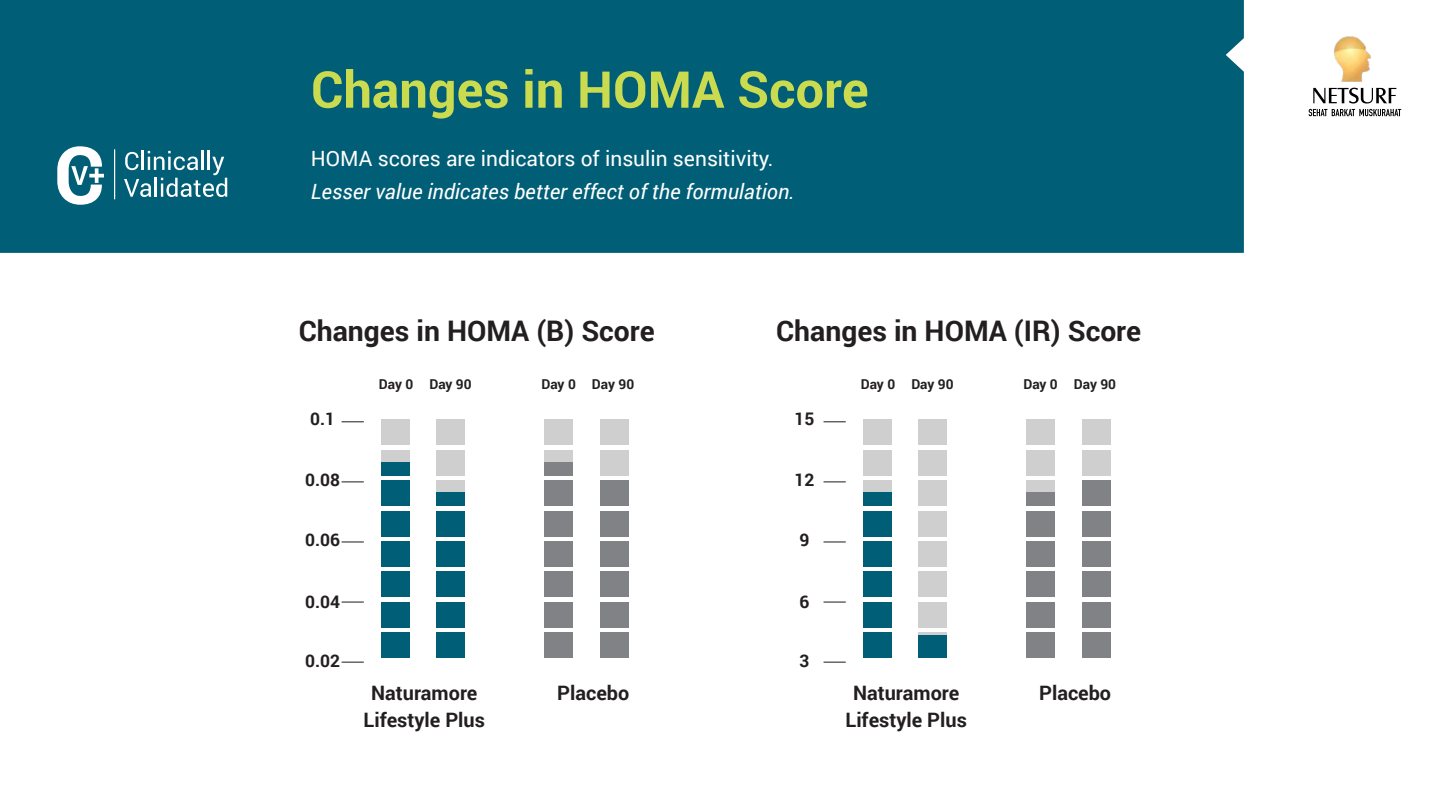
<style>
.page{position:relative;width:1440px;height:810px;background:#fff}
.page>*{position:absolute;margin:0;border:0;box-sizing:border-box;transform-origin:0 0}
.t1{font:700 50.78px "Roboto";color:#cadb4f}
.t2{font:700 28.35px "Roboto";color:#231f20}
.t3{font:italic 21px "Roboto";color:#fff}
.t4{font:21px "Roboto";color:#fff}
.t5{font:700 19.88px/26.3px "Roboto";color:#231f20;text-align:center}
.t6{font:700 17.33px "Roboto";color:#231f20}
.t7{font:700 13.65px "Roboto";color:#231f20}
</style>
<div class="page">
<svg style="left:1309px;top:109px;width:92px;height:7px"></svg>
<svg style="left:1313px;top:88px;width:83px;height:15px"></svg>
<img style="left:1328px;top:36px;width:49px;height:56px">
<div style="left:0;top:0;width:1244px;height:253px;background:#005e76"></div>
<svg style="left:57px;top:146px;width:47px;height:59px"></svg>
<svg style="left:124px;top:151px;width:103px;height:46px"></svg>
<hr style="left:114px;top:149px;width:1px;height:50px;background:#fff">
<div style="left:381px;top:419px;width:28px;height:26px;background:#cfcfcf"></div>
<div style="left:381px;top:450px;width:28px;height:25px;background:#cfcfcf"></div>
<div style="left:381px;top:480px;width:28px;height:26px;background:#005e76"></div>
<div style="left:381px;top:510px;width:28px;height:26px;background:#005e76"></div>
<div style="left:381px;top:541px;width:28px;height:25px;background:#005e76"></div>
<div style="left:381px;top:571px;width:28px;height:26px;background:#005e76"></div>
<div style="left:381px;top:602px;width:28px;height:25px;background:#005e76"></div>
<div style="left:381px;top:632px;width:28px;height:25px;background:#005e76"></div>
<div style="left:600px;top:419px;width:29px;height:26px;background:#cfcfcf"></div>
<div style="left:600px;top:450px;width:29px;height:25px;background:#cfcfcf"></div>
<div style="left:600px;top:480px;width:29px;height:26px;background:#808285"></div>
<div style="left:600px;top:510px;width:29px;height:26px;background:#808285"></div>
<div style="left:600px;top:541px;width:29px;height:25px;background:#808285"></div>
<div style="left:600px;top:571px;width:29px;height:26px;background:#808285"></div>
<div style="left:600px;top:602px;width:29px;height:25px;background:#808285"></div>
<div style="left:600px;top:632px;width:29px;height:25px;background:#808285"></div>
<div style="left:545px;top:419px;width:28px;height:26px;background:#cfcfcf"></div>
<div style="left:545px;top:450px;width:28px;height:25px;background:#cfcfcf"></div>
<div style="left:545px;top:480px;width:28px;height:26px;background:#808285"></div>
<div style="left:545px;top:510px;width:28px;height:26px;background:#808285"></div>
<div style="left:545px;top:541px;width:28px;height:25px;background:#808285"></div>
<div style="left:545px;top:571px;width:28px;height:26px;background:#808285"></div>
<div style="left:545px;top:602px;width:28px;height:25px;background:#808285"></div>
<div style="left:545px;top:632px;width:28px;height:25px;background:#808285"></div>
<svg style="left:342px;top:661px;width:22px;height:1px"></svg>
<svg style="left:342px;top:601px;width:22px;height:1px"></svg>
<svg style="left:342px;top:541px;width:22px;height:1px"></svg>
<svg style="left:342px;top:481px;width:22px;height:1px"></svg>
<svg style="left:342px;top:421px;width:22px;height:1px"></svg>
<div style="left:436px;top:419px;width:29px;height:26px;background:#cfcfcf"></div>
<div style="left:436px;top:450px;width:29px;height:25px;background:#cfcfcf"></div>
<div style="left:436px;top:480px;width:29px;height:26px;background:#cfcfcf"></div>
<div style="left:436px;top:510px;width:29px;height:26px;background:#005e76"></div>
<div style="left:436px;top:541px;width:29px;height:25px;background:#005e76"></div>
<div style="left:436px;top:571px;width:29px;height:26px;background:#005e76"></div>
<div style="left:436px;top:602px;width:29px;height:25px;background:#005e76"></div>
<div style="left:436px;top:632px;width:29px;height:25px;background:#005e76"></div>
<div style="left:381px;top:462px;width:28px;height:13px;background:#005e76"></div>
<div style="left:436px;top:493px;width:29px;height:13px;background:#005e76"></div>
<div style="left:545px;top:462px;width:28px;height:13px;background:#808285"></div>
<div style="left:863px;top:419px;width:28px;height:26px;background:#cfcfcf"></div>
<div style="left:863px;top:450px;width:28px;height:25px;background:#cfcfcf"></div>
<div style="left:863px;top:480px;width:28px;height:26px;background:#cfcfcf"></div>
<div style="left:863px;top:510px;width:28px;height:26px;background:#005e76"></div>
<div style="left:863px;top:541px;width:28px;height:25px;background:#005e76"></div>
<div style="left:863px;top:571px;width:28px;height:26px;background:#005e76"></div>
<div style="left:863px;top:602px;width:28px;height:25px;background:#005e76"></div>
<div style="left:863px;top:632px;width:28px;height:25px;background:#005e76"></div>
<div style="left:1082px;top:419px;width:29px;height:26px;background:#cfcfcf"></div>
<div style="left:1082px;top:450px;width:29px;height:25px;background:#cfcfcf"></div>
<div style="left:1082px;top:480px;width:29px;height:26px;background:#808285"></div>
<div style="left:1082px;top:510px;width:29px;height:26px;background:#808285"></div>
<div style="left:1082px;top:541px;width:29px;height:25px;background:#808285"></div>
<div style="left:1082px;top:571px;width:29px;height:26px;background:#808285"></div>
<div style="left:1082px;top:602px;width:29px;height:25px;background:#808285"></div>
<div style="left:1082px;top:632px;width:29px;height:25px;background:#808285"></div>
<div style="left:1027px;top:419px;width:28px;height:26px;background:#cfcfcf"></div>
<div style="left:1027px;top:450px;width:28px;height:25px;background:#cfcfcf"></div>
<div style="left:1027px;top:480px;width:28px;height:26px;background:#cfcfcf"></div>
<div style="left:1027px;top:510px;width:28px;height:26px;background:#808285"></div>
<div style="left:1027px;top:541px;width:28px;height:25px;background:#808285"></div>
<div style="left:1027px;top:571px;width:28px;height:26px;background:#808285"></div>
<div style="left:1027px;top:602px;width:28px;height:25px;background:#808285"></div>
<div style="left:1027px;top:632px;width:28px;height:25px;background:#808285"></div>
<svg style="left:824px;top:661px;width:22px;height:1px"></svg>
<svg style="left:824px;top:601px;width:22px;height:1px"></svg>
<svg style="left:824px;top:541px;width:22px;height:1px"></svg>
<svg style="left:824px;top:481px;width:22px;height:1px"></svg>
<svg style="left:824px;top:421px;width:22px;height:1px"></svg>
<div style="left:918px;top:419px;width:29px;height:26px;background:#cfcfcf"></div>
<div style="left:918px;top:450px;width:29px;height:25px;background:#cfcfcf"></div>
<div style="left:918px;top:480px;width:29px;height:26px;background:#cfcfcf"></div>
<div style="left:918px;top:510px;width:29px;height:26px;background:#cfcfcf"></div>
<div style="left:918px;top:541px;width:29px;height:25px;background:#cfcfcf"></div>
<div style="left:918px;top:571px;width:29px;height:26px;background:#cfcfcf"></div>
<div style="left:918px;top:602px;width:29px;height:25px;background:#cfcfcf"></div>
<div style="left:918px;top:632px;width:29px;height:25px;background:#cfcfcf"></div>
<div style="left:863px;top:493px;width:28px;height:13px;background:#005e76"></div>
<div style="left:918px;top:635px;width:29px;height:22px;background:#005e76"></div>
<div style="left:1027px;top:493px;width:28px;height:13px;background:#808285"></div>
<h1 class="t1" style="left:311px;top:54px;width:559px">Changes in HOMA Score</h1>
<p class="t4" style="left:311px;top:144px;width:464px">HOMA scores are indicators of insulin sensitivity.</p>
<p class="t3" style="left:311px;top:177px;width:485px">Lesser value indicates better effect of the formulation.</p>
<h2 class="t2" style="left:299px;top:311px;width:358px">Changes in HOMA (B) Score</h2>
<h2 class="t2" style="left:776px;top:311px;width:366px">Changes in HOMA (IR) Score</h2>
<p class="t7" style="left:379px;top:374px;width:94px">Day 0 Day 90</p>
<p class="t7" style="left:541px;top:374px;width:94px">Day 0 Day 90</p>
<p class="t7" style="left:861px;top:374px;width:94px">Day 0 Day 90</p>
<p class="t7" style="left:1023px;top:374px;width:94px">Day 0 Day 90</p>
<p class="t6" style="left:310px;top:407px;width:26px">0.1</p>
<p class="t6" style="left:795px;top:407px;width:21px">15</p>
<p class="t6" style="left:305px;top:468px;width:36px">0.08</p>
<p class="t6" style="left:795px;top:468px;width:21px">12</p>
<p class="t6" style="left:305px;top:527px;width:36px">0.06</p>
<p class="t6" style="left:800px;top:527px;width:11px">9</p>
<p class="t6" style="left:305px;top:589px;width:36px">0.04</p>
<p class="t6" style="left:800px;top:589px;width:11px">6</p>
<p class="t6" style="left:305px;top:648px;width:36px">0.02</p>
<p class="t6" style="left:800px;top:648px;width:11px">3</p>
<p class="t5" style="left:364px;top:679px;width:123px">Naturamore<br>Lifestyle Plus</p>
<p class="t5" style="left:557px;top:679px;width:74px">Placebo</p>
<p class="t5" style="left:846px;top:679px;width:123px">Naturamore<br>Lifestyle Plus</p>
<p class="t5" style="left:1039px;top:679px;width:74px">Placebo</p>
</div>
